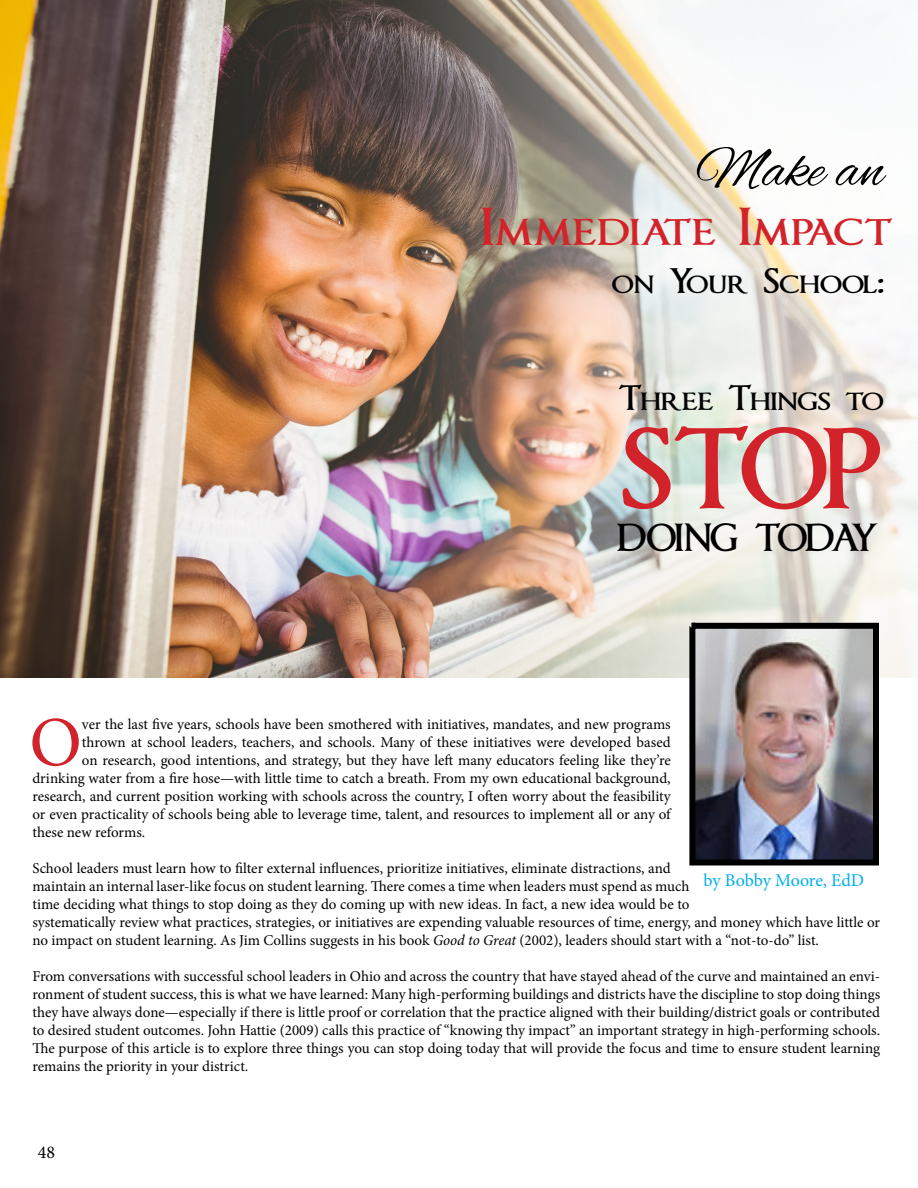
<style>
.page{position:relative;width:918px;height:1188px;background:#fff}
.page>*{position:absolute;margin:0;border:0;box-sizing:border-box;transform-origin:0 0}
.t1{font:700 97.5px "Imperator Small Caps";color:#d2232a}
.t2{font:70.35px "Minion Pro";color:#d2232a}
.t3{font:58.5px "Alex Brush";color:#000}
.t4{font:700 45px "Imperator Small Caps";color:#d2232a}
.t5{font:700 33px "Imperator Small Caps";letter-spacing:-.075em;color:#000}
.t6{font:700 30px "Imperator Small Caps";letter-spacing:-.01em;color:#000}
.t7{font:18px "Minion Pro";letter-spacing:-.005em;color:#00aeef}
.t8{font:18px "Minion Pro";color:#000}
.t9{font:15px/18px "Minion Pro";color:#000}
.s1{font-style:italic}
</style>
<div class="page">
<img style="left:0;top:0;width:918px;height:678px">
<img style="left:686px;top:620px;width:196px;height:246px">
<h3 class="t3" style="left:696px;top:137px;width:189px">Make an</h3>
<h3 class="t4" style="left:481px;top:207px;width:414px">Immediate Impact</h3>
<h3 class="t6" style="left:612px;top:268px;width:273px">on Your School:</h3>
<h3 class="t6" style="left:618px;top:385px;width:267px">Three Things to</h3>
<h1 class="t1" style="left:621px;top:426px;width:263px">STOP</h1>
<h3 class="t5" style="left:617px;top:523px;width:263px">DOING TODAY</h3>
<h2 class="t2" style="left:29px;top:696px;width:54px">O</h2>
<p class="t9" style="left:82px;top:715px;width:590px">ver the last five years, schools have been smothered with initiatives, mandates, and new programs</p>
<p class="t9" style="left:82px;top:733px;width:590px">thrown at school leaders, teachers, and schools. Many of these initiatives were developed based</p>
<p class="t9" style="left:82px;top:751px;width:590px">on research, good intentions, and strategy, but they have left many educators feeling like they’re</p>
<p class="t9" style="left:32px;top:769px;width:640px">drinking water from a fire hose—with little time to catch a breath. From my own educational background,</p>
<p class="t9" style="left:32px;top:787px;width:640px">research, and current position working with schools across the country, I often worry about the feasibility</p>
<p class="t9" style="left:32px;top:805px;width:640px">or even practicality of schools being able to leverage time, talent, and resources to implement all or any of</p>
<p class="t9" style="left:32px;top:823px;width:114px">these new reforms.</p>
<p class="t9" style="left:32px;top:859px;width:849px">School leaders must learn how to filter external influences, prioritize initiatives, eliminate distractions, and<br>maintain an internal laser-like focus on student learning. There comes a time when leaders must spend as much<br>time deciding what things to stop doing as they do coming up with new ideas. In fact, a new idea would be to<br>systematically review what practices, strategies, or initiatives are expending valuable resources of time, energy, and money which have little or no impact on student learning. As Jim Collins suggests in his book <span class="s1">Good to Great</span> (2002), leaders should start with a “not-to-do” list.</p>
<p class="t9" style="left:32px;top:967px;width:849px;text-align:justify">From conversations with successful school leaders in Ohio and across the country that have stayed ahead of the curve and maintained an envi&shy;ronment of student success, this is what we have learned: Many high-performing buildings and districts have the discipline to stop doing things they have always done—especially if there is little proof or correlation that the practice aligned with their building/district goals or contributed to desired student outcomes. John Hattie (2009) calls this practice of “knowing thy impact” an important strategy in high-performing schools.<br>The purpose of this article is to explore three things you can stop doing today that will provide the focus and time to ensure student learning remains the priority in your district.</p>
<p class="t7" style="left:704px;top:868px;width:162px">by Bobby Moore, EdD</p>
<p class="t8" style="left:38px;top:1140px;width:19px">48</p>
</div>
